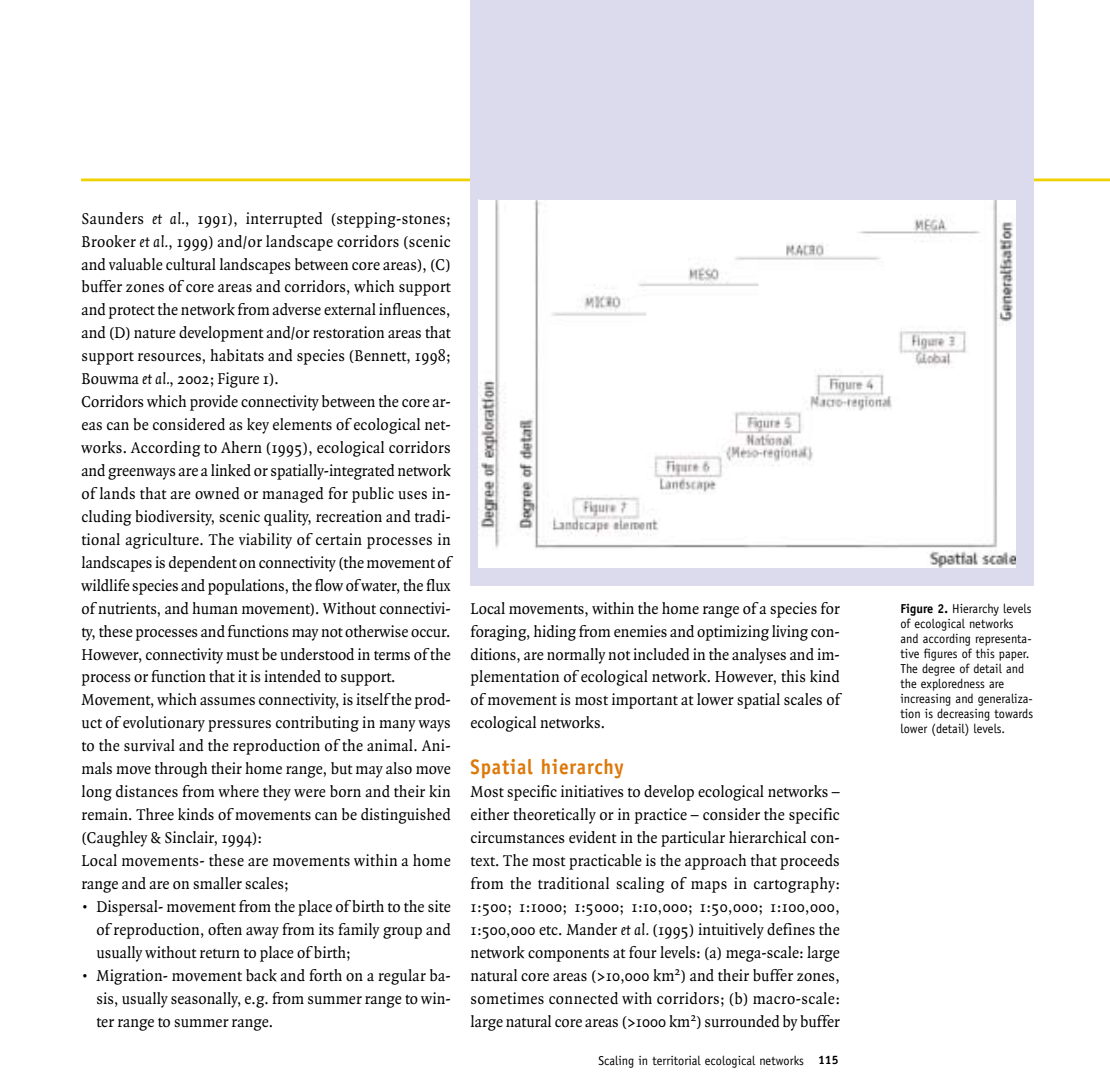
<style>
.page{position:relative;width:1110px;height:1091px;background:#fff}
.page>*{position:absolute;margin:0;border:0;box-sizing:border-box;transform-origin:0 0}
.t1{font:700 21px "Officina Sans";letter-spacing:.045em;color:#dc790a;scale:.92 1}
.t2{font:16.8px/22.9px "Quadraat";letter-spacing:.005em;color:#000;text-align:justify;scale:.95 1}
.t3{font:12.95px/15px "Officina Sans";letter-spacing:.005em;color:#000;scale:.95 1}
.s1{font-style:italic}
.s2{font-weight:700;font-size:12.25px}
.s3{font-weight:700}
</style>
<div class="page">
<hr style="left:81px;top:178px;width:1029px;height:3px;background:#eed200">
<div style="left:470px;top:0;width:563px;height:585px;background:#dcdbed"></div>
<img style="left:479px;top:200px;width:536px;height:367px">
<p class="t2" style="left:81px;top:208px;width:390px;text-align:left">Saunders <span class="s1">et al.</span>, 1991), interrupted (stepping-stones; Brooker <span class="s1">et al.</span>, 1999) and/or landscape corridors (scenic and valuable cultural landscapes between core areas), (C) buffer zones of core areas and corridors, which support and protect the network from adverse external influences, and (D) nature development and/or restoration areas that support resources, habitats and species (Bennett, 1998; Bouwma <span class="s1">et al.</span>, 2002; Figure 1).<br>Corridors which provide connectivity between the core ar&shy;eas can be considered as key elements of ecological net&shy;works. According to Ahern (1995), ecological corridors and greenways are a linked or spatially-integrated network of lands that are owned or managed for public uses in&shy;cluding biodiversity, scenic quality, recreation and tradi&shy;tional agriculture. The viability of certain processes in landscapes is dependent on connectivity (the movement of wildlife species and populations, the flow of water, the flux of nutrients, and human movement). Without connectivi&shy;ty, these processes and functions may not otherwise occur.<br>However, connectivity must be understood in terms of the process or function that it is intended to support.<br>Movement, which assumes connectivity, is itself the prod&shy;uct of evolutionary pressures contributing in many ways to the survival and the reproduction of the animal. Ani&shy;mals move through their home range, but may also move long distances from where they were born and their kin remain. Three kinds of movements can be distinguished (Caughley &amp; Sinclair, 1994):<br>Local movements- these are movements within a home range and are on smaller scales;</p>
<p class="t2" style="left:96px;top:896px;width:374px;text-indent:-15px">• Dispersal- movement from the place of birth to the site of reproduction, often away from its family group and usually without return to place of birth;</p>
<p class="t2" style="left:96px;top:965px;width:374px;text-indent:-15px">• Migration- movement back and forth on a regular ba&shy;sis, usually seasonally, e.g. from summer range to win&shy;ter range to summer range.</p>
<p class="t2" style="left:470px;top:598px;width:390px">Local movements, within the home range of a species for foraging, hiding from enemies and optimizing living con&shy;ditions, are normally not included in the analyses and im&shy;plementation of ecological network. However, this kind of movement is most important at lower spatial scales of ecological networks.</p>
<p class="t1" style="left:470px;top:758px;width:168px">Spatial hierarchy</p>
<p class="t2" style="left:470px;top:781px;width:390px">Most specific initiatives to develop ecological networks – either theoretically or in practice – consider the specific circumstances evident in the particular hierarchical con&shy;text. The most practicable is the approach that proceeds from the traditional scaling of maps in cartography:<br>1:500; 1:1000; 1:5000; 1:10,000; 1:50,000; 1:100,000, 1:500,000 etc. Mander <span class="s1">et al.</span> (1995) intuitively defines the network components at four levels: (a) mega-scale: large natural core areas (&gt;10,000 km<sup>2</sup>) and their buffer zones, sometimes connected with corridors; (b) macro-scale: large natural core areas (&gt;1000 km<sup>2</sup>) surrounded by buffer</p>
<p class="t3" style="left:598px;top:1053px;width:254px">Scaling in territorial ecological networks <span class="s2">115</span></p>
<p class="t3" style="left:900px;top:601px;width:141px"><span class="s3">Figure 2.</span> Hierarchy levels of ecological networks and according representa&shy;tive figures of this paper.<br>The degree of detail and the exploredness are increasing and generaliza&shy;tion is decreasing towards lower (detail) levels.</p>
</div>
